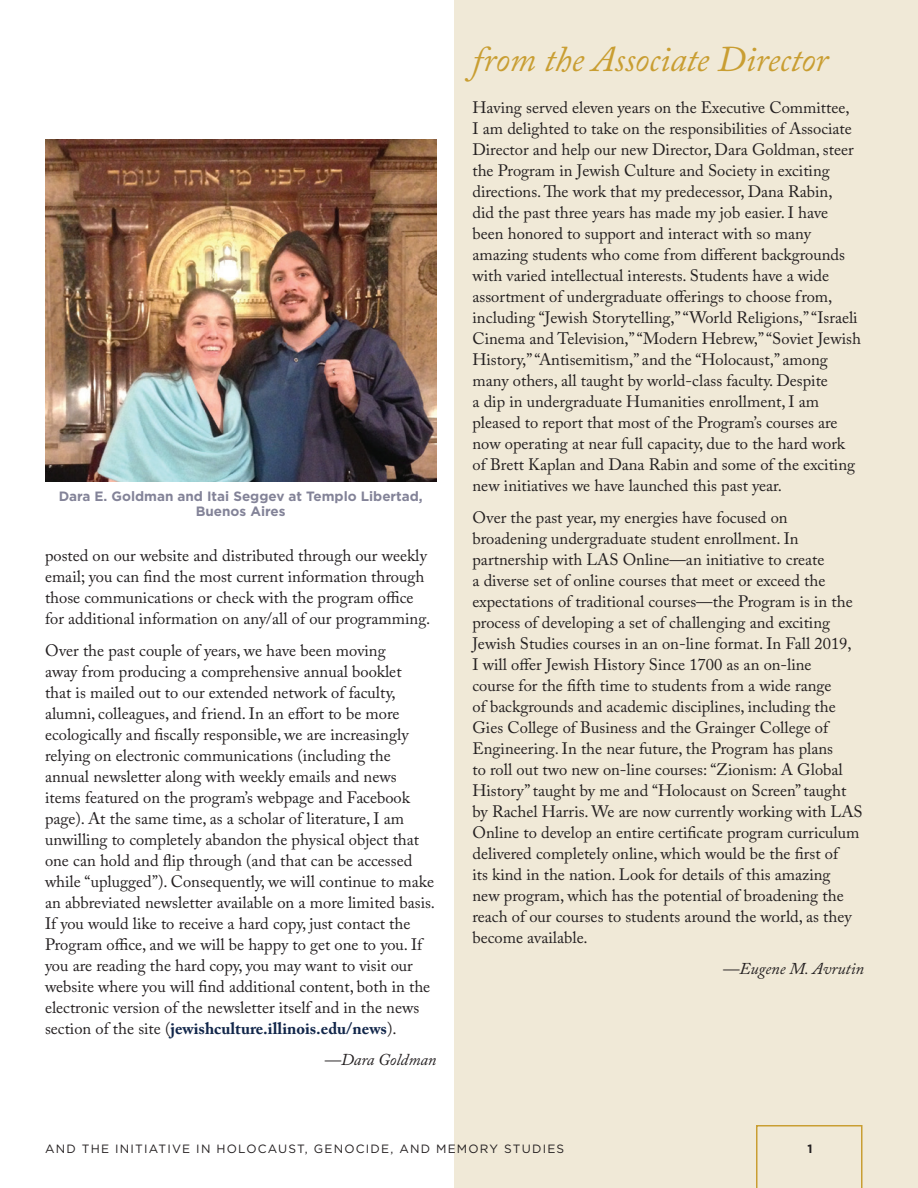
<style>
.page{position:relative;width:918px;height:1188px;background:#fff}
.page>*{position:absolute;margin:0;border:0;box-sizing:border-box;transform-origin:0 0}
.a_Head{font:italic 36px "Adobe Caslon Pro";letter-spacing:-.01em;color:#c99e32}
.Text{font:16.5px/21px "Adobe Caslon Pro";color:#231f20}
.Byline_End{font:italic 16.5px "Adobe Caslon Pro";color:#231f20}
.t1{font:700 13.5px/15px "Gotham";color:#838398;text-align:center}
.t2{font:12px "Gotham";letter-spacing:.1em;color:#231f20}
.t3{font:700 12px "Gotham";color:#231f20}
.s1{font-weight:700;color:#11264a}
</style>
<div class="page">
<div style="left:454px;top:0;width:464px;height:1188px;background:#f0e9d7"></div>
<img style="left:45px;top:140px;width:391px;height:342px">
<svg style="left:756px;top:1125px;width:106px;height:63px"></svg>
<p class="t1" style="left:59px;top:489px;width:366px">Dara E. Goldman and Itai Seggev at Templo Libertad,<br>Buenos Aires</p>
<p class="Text" style="left:45px;top:545px;width:387px">posted on our website and distributed through our weekly email; you can find the most current information through those communications or check with the program office for additional information on any/all of our programming.</p>
<p class="Text" style="left:45px;top:639px;width:392px">Over the past couple of years, we have been moving<br>away from producing a comprehensive annual booklet<br>that is mailed out to our extended network of faculty, alumni, colleagues, and friend. In an effort to be more ecologically and fiscally responsible, we are increasingly relying on electronic communications (including the annual newsletter along with weekly emails and news items featured on the program’s webpage and Facebook page). At the same time, as a scholar of literature, I am unwilling to completely abandon the physical object that one can hold and flip through (and that can be accessed while “uplugged”). Consequently, we will continue to make an abbreviated newsletter available on a more limited basis.<br>If you would like to receive a hard copy, just contact the Program office, and we will be happy to get one to you. If you are reading the hard copy, you may want to visit our website where you will find additional content, both in the electronic version of the newsletter itself and in the news section of the site (<span class="s1">jewishculture.illinois.edu/news</span>).</p>
<p class="Byline_End" style="left:325px;top:1050px;width:113px">—Dara Goldman</p>
<p class="a_Head" style="left:472px;top:38px;width:357px">from the Associate Director</p>
<p class="Text" style="left:472px;top:97px;width:390px">Having served eleven years on the Executive Committee,<br>I am delighted to take on the responsibilities of Associate Director and help our new Director, Dara Goldman, steer the Program in Jewish Culture and Society in exciting directions. The work that my predecessor, Dana Rabin,<br>did the past three years has made my job easier. I have been honored to support and interact with so many amazing students who come from different backgrounds with varied intellectual interests. Students have a wide assortment of undergraduate offerings to choose from, including “Jewish Storytelling,” “World Religions,” “Israeli Cinema and Television,” “Modern Hebrew,” “Soviet Jewish History,” “Antisemitism,” and the “Holocaust,” among many others, all taught by world-class faculty. Despite<br>a dip in undergraduate Humanities enrollment, I am pleased to report that most of the Program’s courses are now operating at near full capacity, due to the hard work of Brett Kaplan and Dana Rabin and some of the exciting new initiatives we have launched this past year.</p>
<p class="Text" style="left:472px;top:507px;width:392px">Over the past year, my energies have focused on broadening undergraduate student enrollment. In partnership with LAS Online—an initiative to create<br>a diverse set of online courses that meet or exceed the expectations of traditional courses—the Program is in the process of developing a set of challenging and exciting Jewish Studies courses in an on-line format. In Fall 2019,<br>I will offer Jewish History Since 1700 as an on-line<br>course for the fifth time to students from a wide range<br>of backgrounds and academic disciplines, including the Gies College of Business and the Grainger College of Engineering. In the near future, the Program has plans<br>to roll out two new on-line courses: “Zionism: A Global History” taught by me and “Holocaust on Screen” taught by Rachel Harris. We are now currently working with LAS Online to develop an entire certificate program curriculum delivered completely online, which would be the first of<br>its kind in the nation. Look for details of this amazing<br>new program, which has the potential of broadening the reach of our courses to students around the world, as they become available.</p>
<p class="Byline_End" style="left:723px;top:959px;width:143px">—Eugene M. Avrutin</p>
<p class="t2" style="left:45px;top:1141px;width:521px">AND THE INITIATIVE IN HOLOCAUST, GENOCIDE, AND MEMORY STUDIES</p>
<p class="t3" style="left:807px;top:1140px;width:7px">1</p>
</div>
